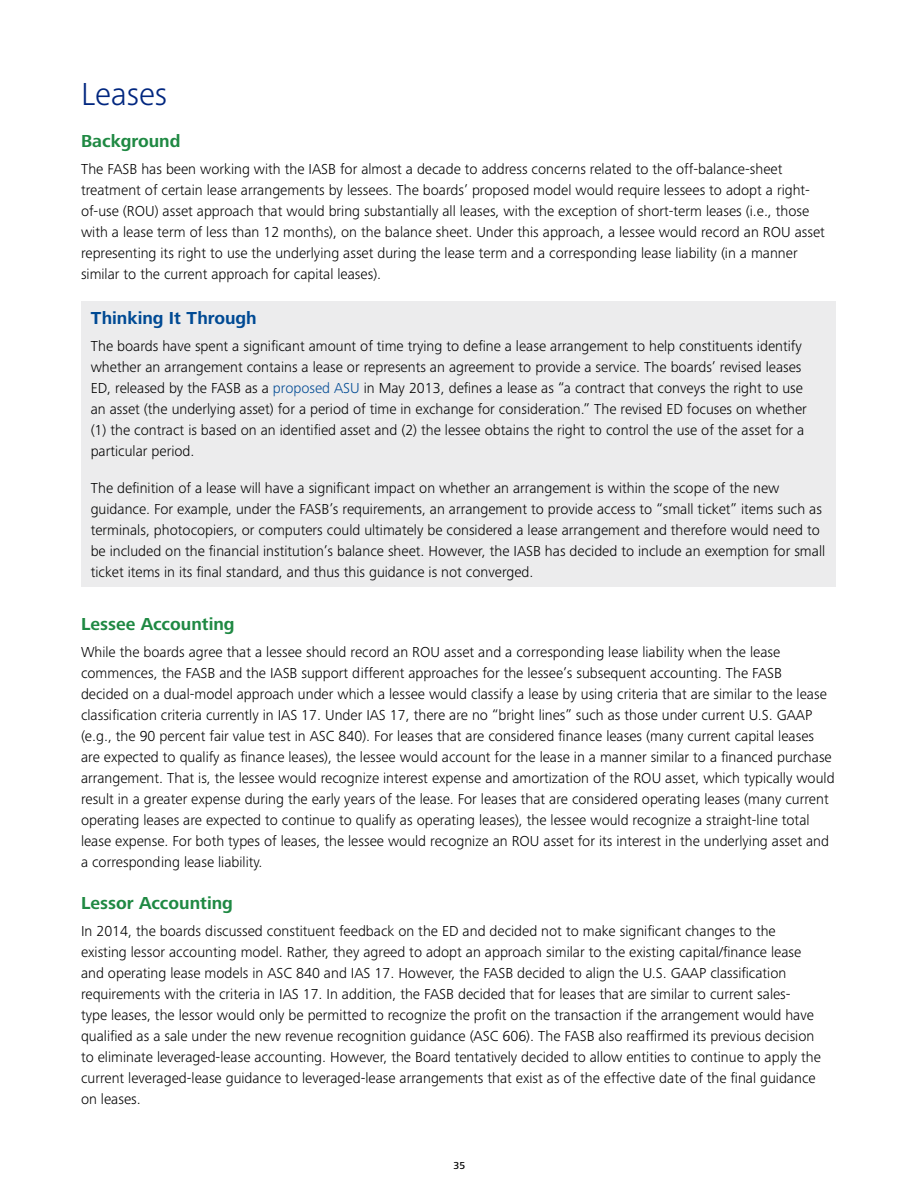
<style>
.page{position:relative;width:918px;height:1188px;background:#fff}
.page>*{position:absolute;margin:0;border:0;box-sizing:border-box;transform-origin:0 0}
.t1{font:300 33px "Frutiger Next Pro";color:#00267f}
.t2{font:700 18px "Frutiger Next Pro";color:#1f8943}
.t3{font:700 18px "Frutiger Next Pro";color:#004a94}
.t4{font:300 15px/21px "Frutiger Next Pro";color:#000}
.t5{font:500 10.5px "Frutiger Next Pro";color:#000}
.s1{color:#004a94}
</style>
<div class="page">
<div style="left:81px;top:302px;width:755px;height:285px;background:#ececed"></div>
<h1 class="t1" style="left:81px;top:75px;width:88px">Leases</h1>
<p class="t2" style="left:81px;top:131px;width:101px">Background</p>
<p class="t4" style="left:81px;top:159px;width:745px">The FASB has been working with the IASB for almost a decade to address concerns related to the off-balance-sheet treatment of certain lease arrangements by lessees. The boards’ proposed model would require lessees to adopt a right&shy;of-use (ROU) asset approach that would bring substantially all leases, with the exception of short-term leases (i.e., those with a lease term of less than 12 months), on the balance sheet. Under this approach, a lessee would record an ROU asset representing its right to use the underlying asset during the lease term and a corresponding lease liability (in a manner similar to the current approach for capital leases).</p>
<p class="t3" style="left:91px;top:308px;width:168px">Thinking It Through</p>
<p class="t4" style="left:91px;top:336px;width:718px">The boards have spent a significant amount of time trying to define a lease arrangement to help constituents identify whether an arrangement contains a lease or represents an agreement to provide a service. The boards’ revised leases ED, released by the FASB as a <span class="s1">proposed ASU</span> in May 2013, defines a lease as “a contract that conveys the right to use an asset (the underlying asset) for a period of time in exchange for consideration.” The revised ED focuses on whether (1) the contract is based on an identified asset and (2) the lessee obtains the right to control the use of the asset for a particular period.</p>
<p class="t4" style="left:91px;top:478px;width:736px">The definition of a lease will have a significant impact on whether an arrangement is within the scope of the new guidance. For example, under the FASB’s requirements, an arrangement to provide access to “small ticket” items such as terminals, photocopiers, or computers could ultimately be considered a lease arrangement and therefore would need to be included on the financial institution’s balance sheet. However, the IASB has decided to include an exemption for small ticket items in its final standard, and thus this guidance is not converged.</p>
<p class="t2" style="left:81px;top:613px;width:155px">Lessee Accounting</p>
<p class="t4" style="left:81px;top:641px;width:755px">While the boards agree that a lessee should record an ROU asset and a corresponding lease liability when the lease commences, the FASB and the IASB support different approaches for the lessee’s subsequent accounting. The FASB<br>decided on a dual-model approach under which a lessee would classify a lease by using criteria that are similar to the lease classification criteria currently in IAS 17. Under IAS 17, there are no “bright lines” such as those under current U.S. GAAP (e.g., the 90 percent fair value test in ASC 840). For leases that are considered finance leases (many current capital leases are expected to qualify as finance leases), the lessee would account for the lease in a manner similar to a financed purchase arrangement. That is, the lessee would recognize interest expense and amortization of the ROU asset, which typically would result in a greater expense during the early years of the lease. For leases that are considered operating leases (many current operating leases are expected to continue to qualify as operating leases), the lessee would recognize a straight-line total lease expense. For both types of leases, the lessee would recognize an ROU asset for its interest in the underlying asset and a corresponding lease liability.</p>
<p class="t2" style="left:81px;top:893px;width:154px">Lessor Accounting</p>
<p class="t4" style="left:81px;top:921px;width:741px">In 2014, the boards discussed constituent feedback on the ED and decided not to make significant changes to the existing lessor accounting model. Rather, they agreed to adopt an approach similar to the existing capital/finance lease and operating lease models in ASC 840 and IAS 17. However, the FASB decided to align the U.S. GAAP classification requirements with the criteria in IAS 17. In addition, the FASB decided that for leases that are similar to current sales-<br>type leases, the lessor would only be permitted to recognize the profit on the transaction if the arrangement would have qualified as a sale under the new revenue recognition guidance (ASC 606). The FASB also reaffirmed its previous decision to eliminate leveraged-lease accounting. However, the Board tentatively decided to allow entities to continue to apply the current leveraged-lease guidance to leveraged-lease arrangements that exist as of the effective date of the final guidance on leases.</p>
<p class="t5" style="left:454px;top:1159px;width:13px">35</p>
</div>
